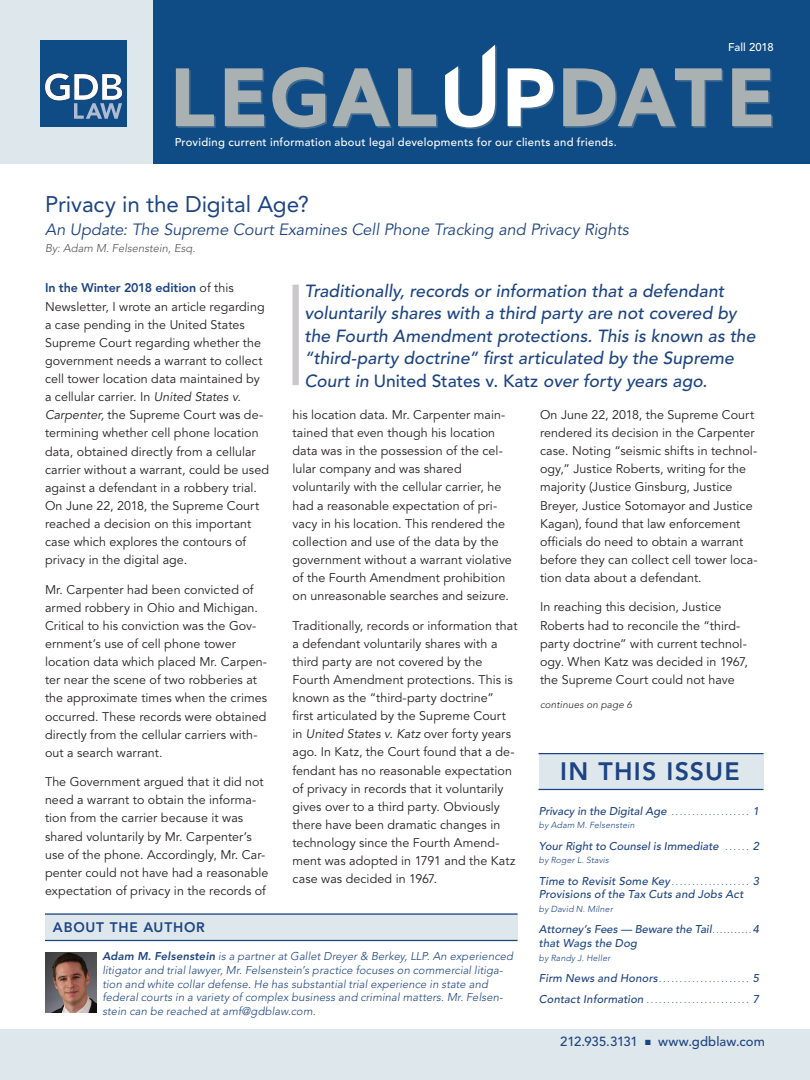
<style>
.page{position:relative;width:810px;height:1080px;background:#fff}
.page>*{position:absolute;margin:0;border:0;box-sizing:border-box;transform-origin:0 0}
.subs{font:800 25px "Avenir";letter-spacing:.05em;color:#1d4482}
.heads{font:22.5px "Avenir";letter-spacing:-.005em;color:#1d4482}
.callouts{font:italic 500 17.5px/22.5px "Avenir";letter-spacing:.005em;color:#1d4482}
.second_title{font:italic 16.25px "Avenir";color:#1d4482}
.subs-2{font:800 13.75px "Avenir";letter-spacing:.055em;color:#1d4482}
.subs-3{font:500 13.12px "Avenir";letter-spacing:.005em;color:#1d4482}
.body_text{font:12.5px/18.1px "Avenir";letter-spacing:.005em;color:#231f20}
.about_author{font:italic 300 11.25px/13.8px "Avenir";letter-spacing:.01em;color:#1d4482}
.TOC_text{font:italic 500 11.25px/13.8px "Avenir";letter-spacing:.005em;color:#1d4482}
.subs-4{font:500 11.25px "Avenir";letter-spacing:.025em;color:#fff}
.credits{font:italic 300 11.25px "Avenir";color:#54555a}
.subs-5{font:500 11.25px "Avenir";color:#fff}
.body_text-2{font:italic 300 10px "Avenir";letter-spacing:.015em;color:#231f20}
.author_toc{font:italic 300 8.75px "Avenir";letter-spacing:.02em;color:#1d4482}
.TOC_text-2{font:italic 300 8.75px "Avenir";letter-spacing:.01em;color:#1d4482}
.TOC_text-3{font:italic 500 7.5px "Avenir";color:#1d4482}
.s1{font-weight:800;color:#1d4482}
.s2{font-style:italic}
.s3{font-style:normal}
.s4{font-size:7.5px}
.s5{font-size:11.25px}
.s6{font-weight:800}
</style>
<div class="page">
<div style="left:539px;top:753px;width:224px;height:36px;background:#dee7ec"></div>
<hr style="left:538px;top:753px;width:225px;height:1px;background:#1d4482">
<hr style="left:538px;top:789px;width:225px;height:1px;background:#1d4482">
<div style="left:7px;top:0;width:803px;height:163px;background:#0f4b85"></div>
<svg style="left:176px;top:68px;width:40px;height:60px"></svg>
<svg style="left:225px;top:68px;width:41px;height:60px"></svg>
<svg style="left:272px;top:67px;width:120px;height:62px"></svg>
<svg style="left:398px;top:68px;width:40px;height:60px"></svg>
<svg style="left:508px;top:68px;width:47px;height:60px"></svg>
<svg style="left:563px;top:68px;width:160px;height:60px"></svg>
<svg style="left:732px;top:68px;width:41px;height:60px"></svg>
<svg style="left:445px;top:45px;width:52px;height:84px"></svg>
<div style="left:0;top:0;width:152px;height:163px;background:#dee7ec"></div>
<div style="left:40px;top:40px;width:87px;height:87px;background:#0f4b85"></div>
<svg style="left:44px;top:72px;width:79px;height:47px"></svg>
<div style="left:0;top:1029px;width:810px;height:51px;background:#dee7ec"></div>
<div style="left:45px;top:913px;width:473px;height:28px;background:#dee7ec"></div>
<hr style="left:45px;top:913px;width:473px;height:2px;background:#1d4482">
<hr style="left:45px;top:940px;width:473px;height:1px;background:#1d4482">
<img style="left:45px;top:953px;width:51px;height:60px">
<div style="left:292px;top:285px;width:7px;height:100px;background:#cac8cb"></div>
<p class="subs-4" style="left:175px;top:136px;width:444px">Providing current information about legal developments for our clients and friends.</p>
<p class="subs-5" style="left:728px;top:41px;width:47px">Fall 2018</p>
<p class="heads" style="left:45px;top:191px;width:265px">Privacy in the Digital Age?</p>
<p class="second_title" style="left:45px;top:220px;width:585px">An Update: The Supreme Court Examines Cell Phone Tracking and Privacy Rights</p>
<p class="credits" style="left:45px;top:242px;width:152px">By: Adam M. Felsenstein, Esq.</p>
<p class="body_text" style="left:45px;top:279px;width:226px"><span class="s1">In the Winter 2018 edition</span> of this Newsletter, I wrote an article regarding a case pending in the United States Supreme Court regarding whether the government needs a warrant to collect cell tower location data maintained by a cellular carrier. In <span class="s2">United States v.<br>Carpenter,</span> the Supreme Court was de&shy;termining whether cell phone location data, obtained directly from a cellular carrier without a warrant, could be used against a defendant in a robbery trial.<br>On June 22, 2018, the Supreme Court reached a decision on this important case which explores the contours of privacy in the digital age.</p>
<p class="body_text" style="left:45px;top:581px;width:224px">Mr. Carpenter had been convicted of armed robbery in Ohio and Michigan.<br>Critical to his conviction was the Gov&shy;ernment’s use of cell phone tower location data which placed Mr. Carpen&shy;ter near the scene of two robberies at the approximate times when the crimes occurred. These records were obtained directly from the cellular carriers with&shy;out a search warrant.</p>
<p class="body_text" style="left:45px;top:773px;width:225px">The Government argued that it did not need a warrant to obtain the informa&shy;tion from the carrier because it was shared voluntarily by Mr. Carpenter’s use of the phone. Accordingly, Mr. Car&shy;penter could not have had a reasonable expectation of privacy in the records of</p>
<p class="callouts" style="left:305px;top:280px;width:453px">Traditionally, records or information that a defendant voluntarily shares with a third party are not covered by the Fourth Amendment protections. This is known as the “third-party doctrine” first articulated by the Supreme Court in <span class="s3">United States v. Katz</span> over forty years ago.</p>
<p class="body_text" style="left:292px;top:406px;width:221px">his location data. Mr. Carpenter main&shy;tained that even though his location data was in the possession of the cel&shy;lular company and was shared voluntarily with the cellular carrier, he had a reasonable expectation of pri&shy;vacy in his location. This rendered the collection and use of the data by the government without a warrant violative of the Fourth Amendment prohibition on unreasonable searches and seizure.</p>
<p class="body_text" style="left:292px;top:617px;width:227px">Traditionally, records or information that a defendant voluntarily shares with a third party are not covered by the Fourth Amendment protections. This is known as the “third-party doctrine” first articulated by the Supreme Court in <span class="s2">United States v. Katz</span> over forty years ago. In Katz, the Court found that a de&shy;fendant has no reasonable expectation of privacy in records that it voluntarily gives over to a third party. Obviously there have been dramatic changes in technology since the Fourth Amend&shy;ment was adopted in 1791 and the Katz case was decided in 1967.</p>
<p class="body_text" style="left:540px;top:406px;width:219px">On June 22, 2018, the Supreme Court rendered its decision in the Carpenter case. Noting “seismic shifts in technol&shy;ogy,” Justice Roberts, writing for the majority (Justice Ginsburg, Justice Breyer, Justice Sotomayor and Justice Kagan), found that law enforcement officials do need to obtain a warrant before they can collect cell tower loca&shy;tion data about a defendant.</p>
<p class="body_text" style="left:540px;top:598px;width:210px">In reaching this decision, Justice Roberts had to reconcile the “third&shy;party doctrine” with current technol&shy;ogy. When Katz was decided in 1967, the Supreme Court could not have</p>
<p class="body_text-2" style="left:540px;top:698px;width:93px">continues on page 6</p>
<p class="subs" style="left:560px;top:757px;width:181px">IN THIS ISSUE</p>
<p class="TOC_text" style="left:539px;top:804px;width:222px">Privacy in the Digital Age <span class="s4">...................</span> 1</p>
<p class="author_toc" style="left:539px;top:820px;width:97px">by Adam M. Felsenstein</p>
<p class="TOC_text" style="left:539px;top:839px;width:221px">Your Right to Counsel is Immediate <span class="s4">. . . . . .</span> 2</p>
<p class="TOC_text-2" style="left:539px;top:855px;width:71px">by Roger L. Stavis</p>
<p class="TOC_text" style="left:539px;top:874px;width:221px">Time to Revisit Some Key<span class="s4">...................</span> 3<br>Provisions of the Tax Cuts and Jobs Act</p>
<p class="author_toc" style="left:539px;top:904px;width:75px">by David N. Milner</p>
<p class="TOC_text" style="left:539px;top:923px;width:221px">Attorney’s Fees — Beware the Tail <span class="s4">. . . . . . . . . . .</span> 4 that Wags the Dog</p>
<p class="author_toc" style="left:539px;top:953px;width:73px">by Randy J. Heller</p>
<p class="TOC_text-3" style="left:539px;top:975px;width:221px"><span class="s5">Firm News and Honors</span>...................... <span class="s5">5</span></p>
<p class="TOC_text-3" style="left:539px;top:997px;width:221px"><span class="s5">Contact Information</span> ......................... <span class="s5">7</span></p>
<p class="subs-2" style="left:53px;top:919px;width:153px">ABOUT THE AUTHOR</p>
<p class="about_author" style="left:102px;top:949px;width:412px"><span class="s6">Adam M. Felsenstein</span> is a partner at Gallet Dreyer &amp; Berkey, LLP. An experienced litigator and trial lawyer, Mr. Felsenstein’s practice focuses on commercial litiga&shy;tion and white collar defense. He has substantial trial experience in state and federal courts in a variety of complex business and criminal matters. Mr. Felsen&shy;stein can be reached at amf@gdblaw.com.</p>
<p class="subs-3" style="left:560px;top:1034px;width:206px">212.935.3131 ■ www.gdblaw.com</p>
</div>
